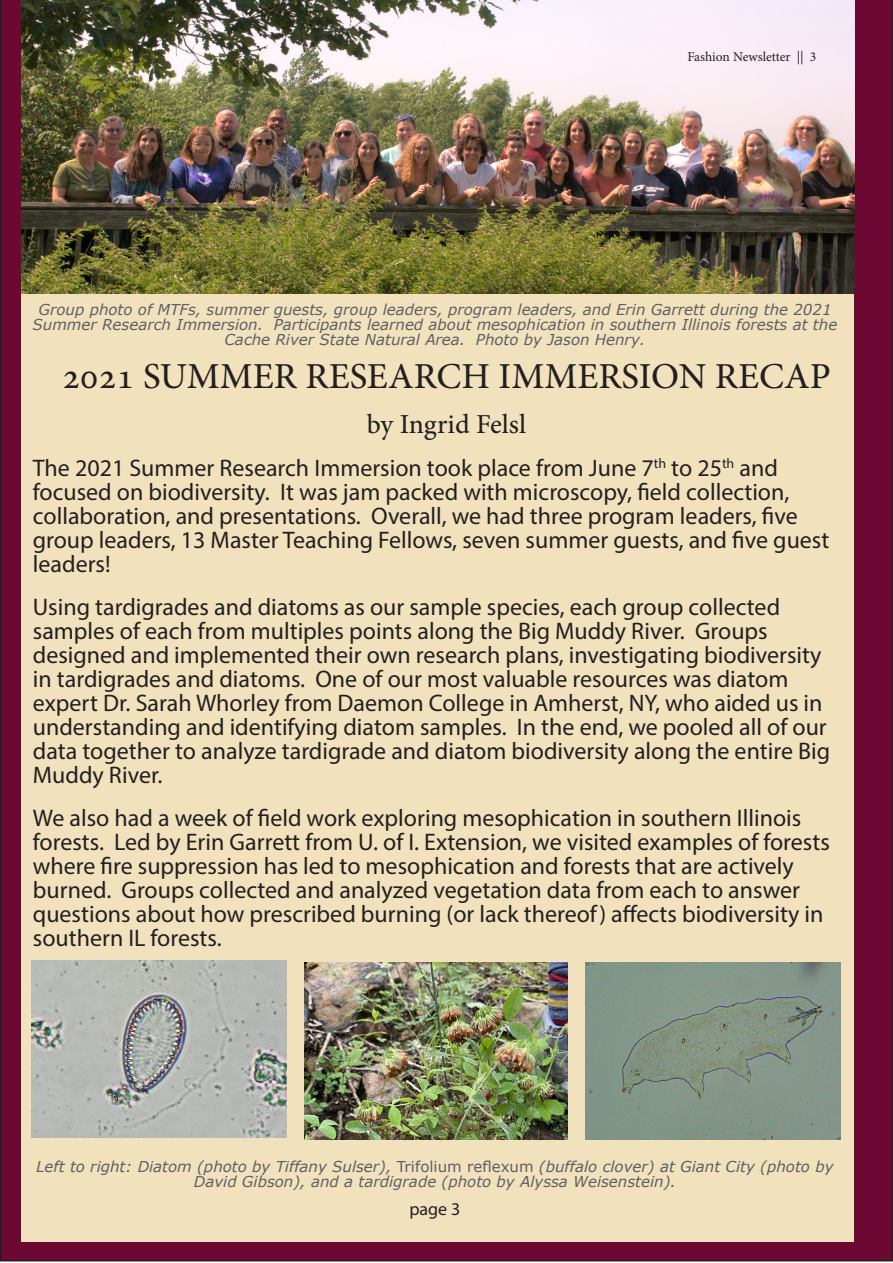
<style>
.page{position:relative;width:893px;height:1263px;background:#fff}
.page>*{position:absolute;margin:0;border:0;box-sizing:border-box;transform-origin:0 0}
.Big_Title{font:36px "Adobe Hebrew";color:#231f20}
.Big_Title-2{font:27px "Adobe Hebrew";letter-spacing:-.005em;color:#231f20}
.Big_Title-3{font:24px/24px "Myriad Pro";color:#231f20}
.Big_Title-4{font:18px "Myriad Pro";color:#231f20}
.t1{font:italic 15px/15px "Verdana";color:#5f5f62;text-align:center}
.t2{font:13.5px "Minion Pro";letter-spacing:-.005em;color:#231f20}
.s1{font-style:normal}
</style>
<div class="page">
<div style="left:0;top:0;width:893px;height:1261px;background:#6c0932"></div>
<div style="left:21px;top:0;width:833px;height:1242px;background:#f1e2bd"></div>
<img style="left:21px;top:0;width:833px;height:293px">
<img style="left:31px;top:960px;width:255px;height:177px">
<img style="left:304px;top:962px;width:263px;height:177px">
<img style="left:585px;top:962px;width:256px;height:177px">
<p class="t2" style="left:687px;top:48px;width:131px">Fashion Newsletter || 3</p>
<p class="t1" style="left:33px;top:303px;width:806px">Group photo of MTFs, summer guests, group leaders, program leaders, and Erin Garrett during the 2021<br>Summer Research Immersion. Participants learned about mesophication in southern Illinois forests at the<br>Cache River State Natural Area. Photo by Jason Henry.</p>
<p class="Big_Title" style="left:62px;top:354px;width:770px">2021 SUMMER RESEARCH IMMERSION RECAP</p>
<p class="Big_Title-2" style="left:367px;top:408px;width:161px">by Ingrid Felsl</p>
<p class="Big_Title-3" style="left:33px;top:456px;width:798px">The 2021 Summer Research Immersion took place from June 7<sup>th</sup> to 25<sup>th</sup> and focused on biodiversity. It was jam packed with microscopy, field collection, collaboration, and presentations. Overall, we had three program leaders, five group leaders, 13 Master Teaching Fellows, seven summer guests, and five guest leaders!</p>
<p class="Big_Title-3" style="left:33px;top:594px;width:799px">Using tardigrades and diatoms as our sample species, each group collected samples of each from multiples points along the Big Muddy River. Groups designed and implemented their own research plans, investigating biodiversity in tardigrades and diatoms. One of our most valuable resources was diatom expert Dr. Sarah Whorley from Daemon College in Amherst, NY, who aided us in understanding and identifying diatom samples. In the end, we pooled all of our data together to analyze tardigrade and diatom biodiversity along the entire Big Muddy River.</p>
<p class="Big_Title-3" style="left:33px;top:805px;width:798px">We also had a week of field work exploring mesophication in southern Illinois forests. Led by Erin Garrett from U. of I. Extension, we visited examples of forests where fire suppression has led to mesophication and forests that are actively burned. Groups collected and analyzed vegetation data from each to answer questions about how prescribed burning (or lack thereof) affects biodiversity in southern IL forests.</p>
<p class="t1" style="left:36px;top:1159px;width:799px">Left to right: Diatom (photo by Tiffany Sulser), <span class="s1">Trifolium reflexum</span> (buffalo clover) at Giant City (photo by<br>David Gibson), and a tardigrade (photo by Alyssa Weisenstein).</p>
<p class="Big_Title-4" style="left:409px;top:1198px;width:53px">page 3</p>
</div>
